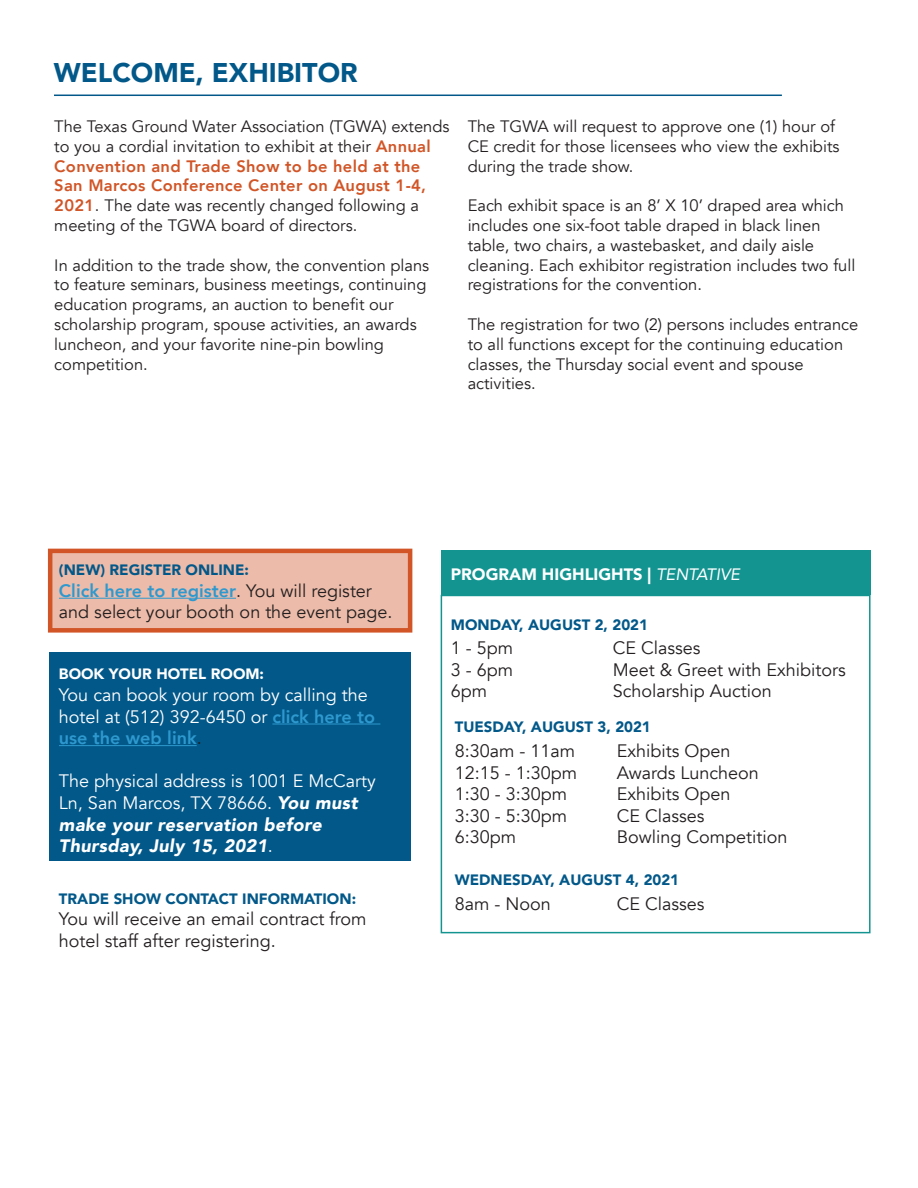
<style>
.page{position:relative;width:918px;height:1188px;background:#fff}
.page>*{position:absolute;margin:0;border:0;box-sizing:border-box;transform-origin:0 0}
.t1{font:900 27px "Avenir";color:#025889}
.t2{font:18px/21.6px "Avenir";color:#231f20}
.t3{font:18px/21.6px "Avenir";color:#fff}
.t4{font:16.5px/19.8px "Avenir";color:#231f20}
.t5{font:900 16.5px "Avenir";color:#fff}
.t6{font:900 15px "Avenir";color:#025889}
.t7{font:900 15px "Avenir";color:#fff}
.s1{font-weight:800;color:#d15527}
.s2{font-weight:800;color:#2e99cf}
.s3{color:#231f20}
.s4{font-weight:900;font-style:italic}
.s5{font-weight:400;font-style:italic}
</style>
<div class="page">
<div style="left:441px;top:595px;width:430px;height:338px;border:2px solid #139491"></div>
<div style="left:48px;top:549px;width:364px;height:84px;border:4px solid #d15527"></div>
<svg style="left:49px;top:551px;width:362px;height:79px;background:#e9b3a0"></svg>
<div style="left:49px;top:653px;width:362px;height:208px;background:#025889"></div>
<div style="left:441px;top:550px;width:430px;height:45px;background:#139491"></div>
<hr style="left:54px;top:95px;width:728px;height:1px;background:#025889">
<hr style="left:59px;top:598px;width:177px;height:1px;background:#2e99cf">
<hr style="left:272px;top:724px;width:108px;height:1px;background:#2e99cf">
<hr style="left:59px;top:745px;width:138px;height:1px;background:#2e99cf">
<p class="t1" style="left:54px;top:49px;width:305px">WELCOME, EXHIBITOR</p>
<p class="t4" style="left:54px;top:117px;width:397px">The Texas Ground Water Association (TGWA) extends to you a cordial invitation to exhibit at their <span class="s1">Annual Convention and Trade Show to be held at the San Marcos Conference Center on August 1-4, 2021</span>. The date was recently changed following a meeting of the TGWA board of directors.</p>
<p class="t4" style="left:54px;top:255px;width:376px">In addition to the trade show, the convention plans to feature seminars, business meetings, continuing education programs, an auction to benefit our scholarship program, spouse activities, an awards luncheon, and your favorite nine-pin bowling competition.</p>
<p class="t4" style="left:468px;top:117px;width:373px">The TGWA will request to approve one (1) hour of<br>CE credit for those licensees who view the exhibits during the trade show.</p>
<p class="t4" style="left:468px;top:196px;width:389px">Each exhibit space is an 8’ X 10’ draped area which includes one six-foot table draped in black linen table, two chairs, a wastebasket, and daily aisle cleaning. Each exhibitor registration includes two full registrations for the convention.</p>
<p class="t4" style="left:468px;top:315px;width:392px">The registration for two (2) persons includes entrance to all functions except for the continuing education classes, the Thursday social event and spouse activities.</p>
<p class="t6" style="left:59px;top:557px;width:191px">(NEW) REGISTER ONLINE:</p>
<p class="t2" style="left:59px;top:580px;width:335px"><span class="s2">Click here to register</span>. You will register and select your booth on the event page.</p>
<p class="t7" style="left:59px;top:661px;width:207px">BOOK YOUR HOTEL ROOM:</p>
<p class="t3" style="left:59px;top:684px;width:318px">You can book your room by calling the hotel at (512) 392-6450 or <span class="s2">click here to use the web link</span><span class="s3">.</span></p>
<p class="t3" style="left:59px;top:771px;width:318px">The physical address is 1001 E McCarty<br>Ln, San Marcos, TX 78666. <span class="s4">You must make your reservation before<br>Thursday, July 15, 2021</span>.</p>
<p class="t6" style="left:59px;top:886px;width:299px">TRADE SHOW CONTACT INFORMATION:</p>
<p class="t2" style="left:59px;top:909px;width:309px">You will receive an email contract from hotel staff after registering.</p>
<p class="t5" style="left:451px;top:561px;width:291px">PROGRAM HIGHLIGHTS | <span class="s5">TENTATIVE</span></p>
<p class="t6" style="left:451px;top:612px;width:199px">MONDAY, AUGUST 2, 2021</p>
<p class="t2" style="left:451px;top:638px;width:64px">1 - 5pm</p>
<p class="t2" style="left:613px;top:638px;width:89px">CE Classes</p>
<p class="t2" style="left:451px;top:659px;width:64px">3 - 6pm</p>
<p class="t2" style="left:613px;top:659px;width:234px">Meet &amp; Greet with Exhibitors</p>
<p class="t2" style="left:451px;top:681px;width:38px">6pm</p>
<p class="t2" style="left:613px;top:681px;width:161px">Scholarship Auction</p>
<p class="t6" style="left:455px;top:714px;width:198px">TUESDAY, AUGUST 3, 2021</p>
<p class="t2" style="left:455px;top:740px;width:122px">8:30am - 11am</p>
<p class="t2" style="left:617px;top:740px;width:115px">Exhibits Open</p>
<p class="t2" style="left:455px;top:762px;width:124px">12:15 - 1:30pm</p>
<p class="t2" style="left:617px;top:762px;width:144px">Awards Luncheon</p>
<p class="t2" style="left:455px;top:783px;width:114px">1:30 - 3:30pm</p>
<p class="t2" style="left:617px;top:783px;width:115px">Exhibits Open</p>
<p class="t2" style="left:455px;top:805px;width:114px">3:30 - 5:30pm</p>
<p class="t2" style="left:617px;top:805px;width:89px">CE Classes</p>
<p class="t2" style="left:455px;top:827px;width:63px">6:30pm</p>
<p class="t2" style="left:617px;top:827px;width:172px">Bowling Competition</p>
<p class="t6" style="left:455px;top:867px;width:226px">WEDNESDAY, AUGUST 4, 2021</p>
<p class="t2" style="left:455px;top:893px;width:98px">8am - Noon</p>
<p class="t2" style="left:617px;top:893px;width:89px">CE Classes</p>
</div>
